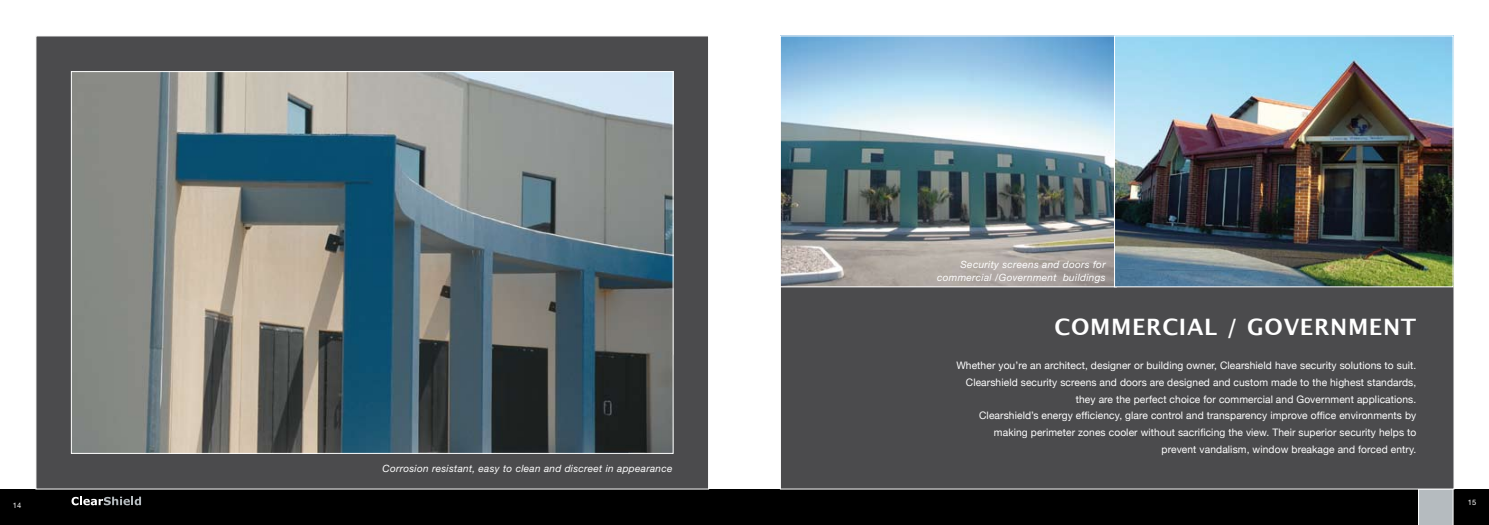
<style>
.page{position:relative;width:1489px;height:525px;background:#fff}
.page>*{position:absolute;margin:0;border:0;box-sizing:border-box;transform-origin:0 0}
.t1{font:700 22.62px "Lucida Grande";letter-spacing:.03em;color:#fff}
.t2{font:10.38px/16.8px "Helvetica Neue";letter-spacing:.01em;color:#fff;text-align:right}
.t3{font:italic 10px/12.5px "Helvetica Neue";letter-spacing:.03em;color:#fff;text-align:right}
.t4{font:7.5px "Helvetica Neue";color:#fff}
</style>
<div class="page">
<div style="left:0;top:489px;width:762px;height:35px;background:#000"></div>
<svg style="left:72px;top:496px;width:69px;height:9px"></svg>
<div style="left:726px;top:489px;width:762px;height:35px;background:#000"></div>
<svg style="left:1417px;top:489px;width:36px;height:35px"></svg>
<div style="left:35px;top:35px;width:674px;height:454px;background:#4b4b4d;border:1px solid #fff"></div>
<img style="left:73px;top:73px;width:598px;height:378px">
<div style="left:780px;top:35px;width:674px;height:454px;background:#4b4b4d"></div>
<img style="left:782px;top:37px;width:331px;height:248px">
<div style="left:780px;top:35px;width:336px;height:252px;border:1px solid #fff"></div>
<img style="left:1115px;top:37px;width:336px;height:248px">
<div style="left:1113px;top:35px;width:340px;height:252px;border:1px solid #fff"></div>
<p class="t4" style="left:13px;top:500px;width:10px">14</p>
<p class="t3" style="left:382px;top:461px;width:291px">Corrosion resistant, easy to clean and discreet in appearance</p>
<p class="t3" style="left:937px;top:258px;width:170px">Security screens and doors for commercial /Government buildings</p>
<h1 class="t1" style="left:1054px;top:314px;width:20px">COMM</h1>
<h1 class="t1" style="left:1132px;top:314px;width:28px">ERCI</h1>
<h1 class="t1" style="left:1186px;top:314px;width:145px">AL / GOVERNM</h1>
<h1 class="t1" style="left:1368px;top:314px;width:31px">ENT</h1>
<p class="t2" style="left:956px;top:356px;width:461px">Whether you’re an architect, designer or building owner, Clearshield have security solutions to suit.<br>Clearshield security screens and doors are designed and custom made to the highest standards, they are the perfect choice for commercial and Government applications.<br>Clearshield’s energy efficiency, glare control and transparency improve office environments by making perimeter zones cooler without sacrificing the view. Their superior security helps to<br>prevent vandalism, window breakage and forced entry.</p>
<p class="t4" style="left:1467px;top:497px;width:10px">15</p>
</div>
